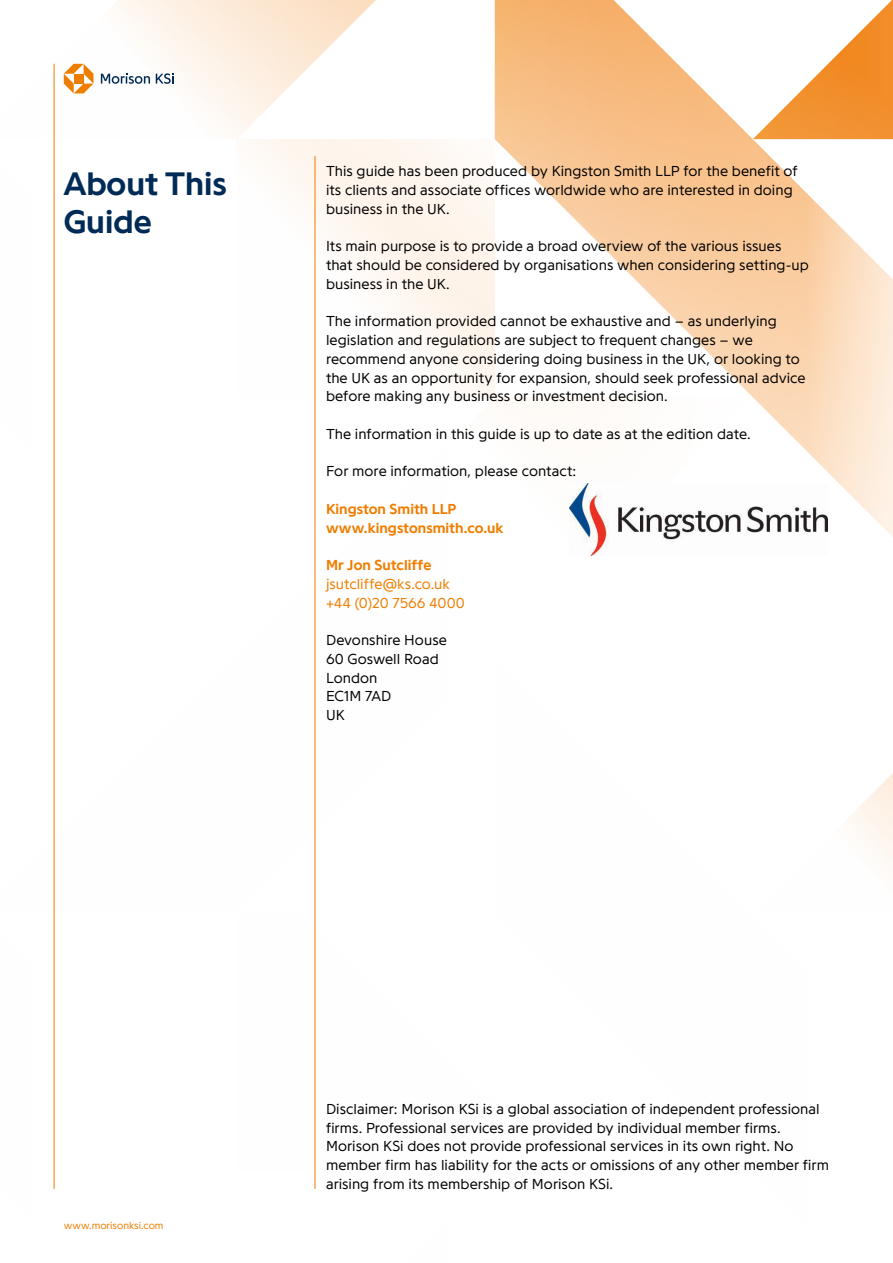
<style>
.page{position:relative;width:893px;height:1263px;background:#fff}
.page>*{position:absolute;margin:0;border:0;box-sizing:border-box;transform-origin:0 0}
.t1{font:700 33.75px/37.5px "Programme";color:#002b56}
.t2{font:300 15px/18.8px "Programme";color:#000}
.t3{font:700 15px/18.8px "Programme";color:#ef7d00}
.t4{font:300 15px/18.8px "Programme";color:#ef7d00}
.t5{font:300 10.5px "Programme";color:#ef7d00}
</style>
<div class="page">
<svg style="left:53px;top:0;width:323px;height:139px"></svg>
<svg style="left:53px;top:148px;width:1px;height:507px"></svg>
<svg style="left:495px;top:0;width:398px;height:537px"></svg>
<svg style="left:753px;top:0;width:140px;height:139px"></svg>
<svg style="left:847px;top:773px;width:46px;height:97px"></svg>
<div style="left:237px;top:139px;width:258px;height:258px;background:#fef9f4"></div>
<svg style="left:64px;top:64px;width:29px;height:29px"></svg>
<svg style="left:101px;top:73px;width:73px;height:11px"></svg>
<hr style="left:54px;top:64px;width:1px;height:1125px;background:#ef7d00">
<hr style="left:315px;top:156px;width:1px;height:1033px;background:#ef7d00">
<img style="left:569px;top:484px;width:259px;height:71px">
<h1 class="t1" style="left:64px;top:164px;width:164px">About This<br>Guide</h1>
<p class="t2" style="left:326px;top:161px;width:473px">This guide has been produced by Kingston Smith LLP for the benefit of its clients and associate offices worldwide who are interested in doing business in the UK.</p>
<p class="t2" style="left:326px;top:236px;width:484px">Its main purpose is to provide a broad overview of the various issues that should be considered by organisations when considering setting-up business in the UK.</p>
<p class="t2" style="left:326px;top:311px;width:481px">The information provided cannot be exhaustive and – as underlying legislation and regulations are subject to frequent changes – we recommend anyone considering doing business in the UK, or looking to the UK as an opportunity for expansion, should seek professional advice before making any business or investment decision.</p>
<p class="t2" style="left:326px;top:424px;width:426px">The information in this guide is up to date as at the edition date.</p>
<p class="t2" style="left:326px;top:461px;width:252px">For more information, please contact:</p>
<p class="t3" style="left:326px;top:499px;width:179px">Kingston Smith LLP www.kingstonsmith.co.uk</p>
<p class="t3" style="left:326px;top:555px;width:107px">Mr Jon Sutcliffe</p>
<p class="t4" style="left:326px;top:574px;width:140px">jsutcliffe@ks.co.uk +44 (0)20 7566 4000</p>
<p class="t2" style="left:326px;top:630px;width:122px">Devonshire House<br>60 Goswell Road<br>London<br>EC1M 7AD<br>UK</p>
<p class="t5" style="left:64px;top:1219px;width:101px">www.morisonksi.com</p>
<p class="t2" style="left:326px;top:1099px;width:504px">Disclaimer: Morison KSi is a global association of independent professional firms. Professional services are provided by individual member firms.<br>Morison KSi does not provide professional services in its own right. No member firm has liability for the acts or omissions of any other member firm arising from its membership of Morison KSi.</p>
</div>
